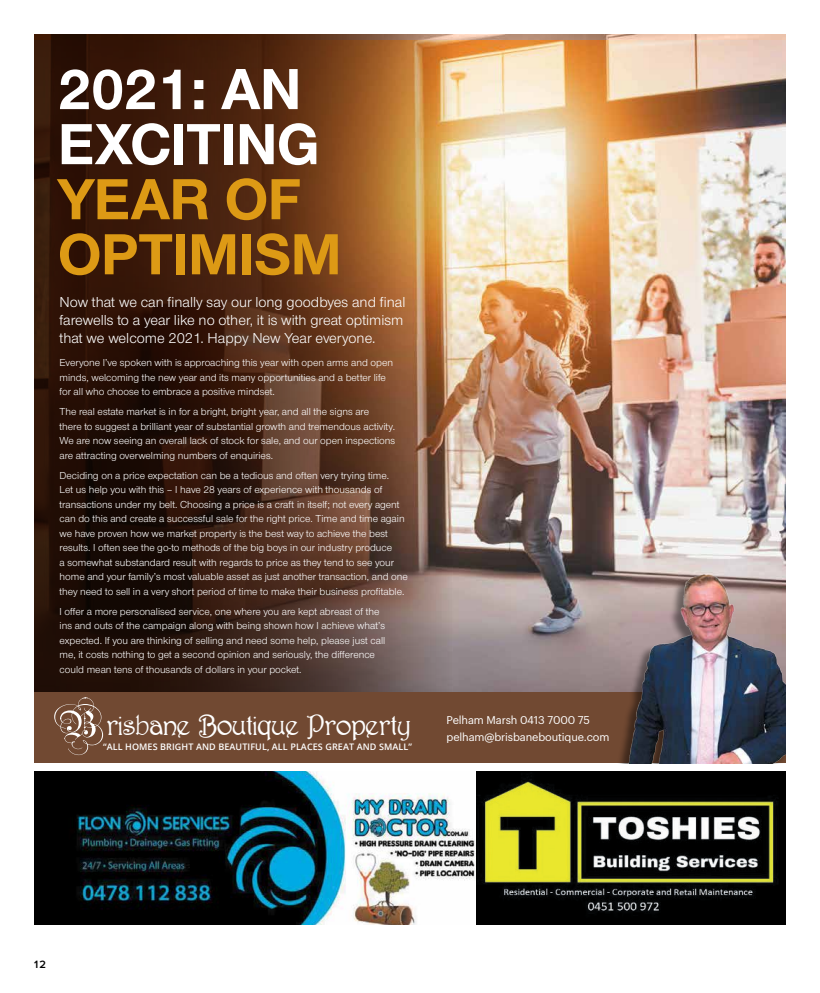
<style>
.page{position:relative;width:820px;height:993px;background:#fff}
.page>*{position:absolute;margin:0;border:0;box-sizing:border-box;transform-origin:0 0}
.t1{font:700 60px/55px "Nimbus San Nov";letter-spacing:-.01em;color:#fff}
.t2{font:700 60px/55px "Nimbus San Nov";letter-spacing:-.01em;color:#dd9a15}
.t3{font:60px "Parchment";color:#fff}
.t4{font:30px "Harrington";color:#fff}
.t5{font:15px/18px "Nimbus San Nov";color:#fff}
.t6{font:11px/17px "Graphik";letter-spacing:-.01em;color:#fff}
.t7{font:600 11px "Proxima Nova";color:#000}
.t8{font:10.5px/14.5px "Nimbus San Nov";color:#fff}
.t9{font:600 9px "Open Sans";letter-spacing:.01em;color:#fff}
</style>
<div class="page">
<img style="left:451px;top:40px;width:334px;height:652px">
<svg style="left:34px;top:40px;width:417px;height:652px;background:#53311c"></svg>
<div style="left:34px;top:692px;width:751px;height:71px;background:#714932"></div>
<svg style="left:34px;top:34px;width:751px;height:6px;background:#916b55"></svg>
<img style="left:34px;top:771px;width:751px;height:153px">
<img style="left:604px;top:566px;width:181px;height:197px">
<h1 class="t1" style="left:58px;top:61px;width:263px">2021: AN<br>EXCITING</h1>
<h1 class="t2" style="left:58px;top:171px;width:285px">YEAR OF<br>OPTIMISM</h1>
<h3 class="t5" style="left:60px;top:293px;width:347px">Now that we can finally say our long goodbyes and final farewells to a year like no other, it is with great optimism that we welcome 2021. Happy New Year everyone.</h3>
<p class="t8" style="left:60px;top:355px;width:335px">Everyone I’ve spoken with is approaching this year with open arms and open minds, welcoming the new year and its many opportunities and a better life for all who choose to embrace a positive mindset.</p>
<p class="t8" style="left:60px;top:404px;width:337px">The real estate market is in for a bright, bright year, and all the signs are<br>there to suggest a brilliant year of substantial growth and tremendous activity.<br>We are now seeing an overall lack of stock for sale, and our open inspections are attracting overwelming numbers of enquiries.</p>
<p class="t8" style="left:60px;top:468px;width:349px">Deciding on a price expectation can be a tedious and often very trying time.<br>Let us help you with this – I have 28 years of experience with thousands of transactions under my belt. Choosing a price is a craft in itself; not every agent can do this and create a successful sale for the right price. Time and time again we have proven how we market property is the best way to achieve the best results. I often see the go-to methods of the big boys in our industry produce<br>a somewhat substandard result with regards to price as they tend to see your home and your family’s most valuable asset as just another transaction, and one they need to sell in a very short period of time to make their business profitable.</p>
<p class="t8" style="left:60px;top:604px;width:327px">I offer a more personalised service, one where you are kept abreast of the ins and outs of the campaign along with being shown how I achieve what’s expected. If you are thinking of selling and need some help, please just call me, it costs nothing to get a second opinion and seriously, the difference could mean tens of thousands of dollars in your pocket.</p>
<h1 class="t3" style="left:54px;top:682px;width:51px">B</h1>
<h2 class="t4" style="left:107px;top:711px;width:305px">risbane Boutique Property</h2>
<p class="t9" style="left:103px;top:740px;width:310px">“ALL HOMES BRIGHT AND BEAUTIFUL, ALL PLACES GREAT AND SMALL”</p>
<p class="t6" style="left:446px;top:710px;width:164px">Pelham Marsh 0413 7000 75 pelham@brisbaneboutique.com</p>
<p class="t7" style="left:34px;top:957px;width:13px">12</p>
</div>
